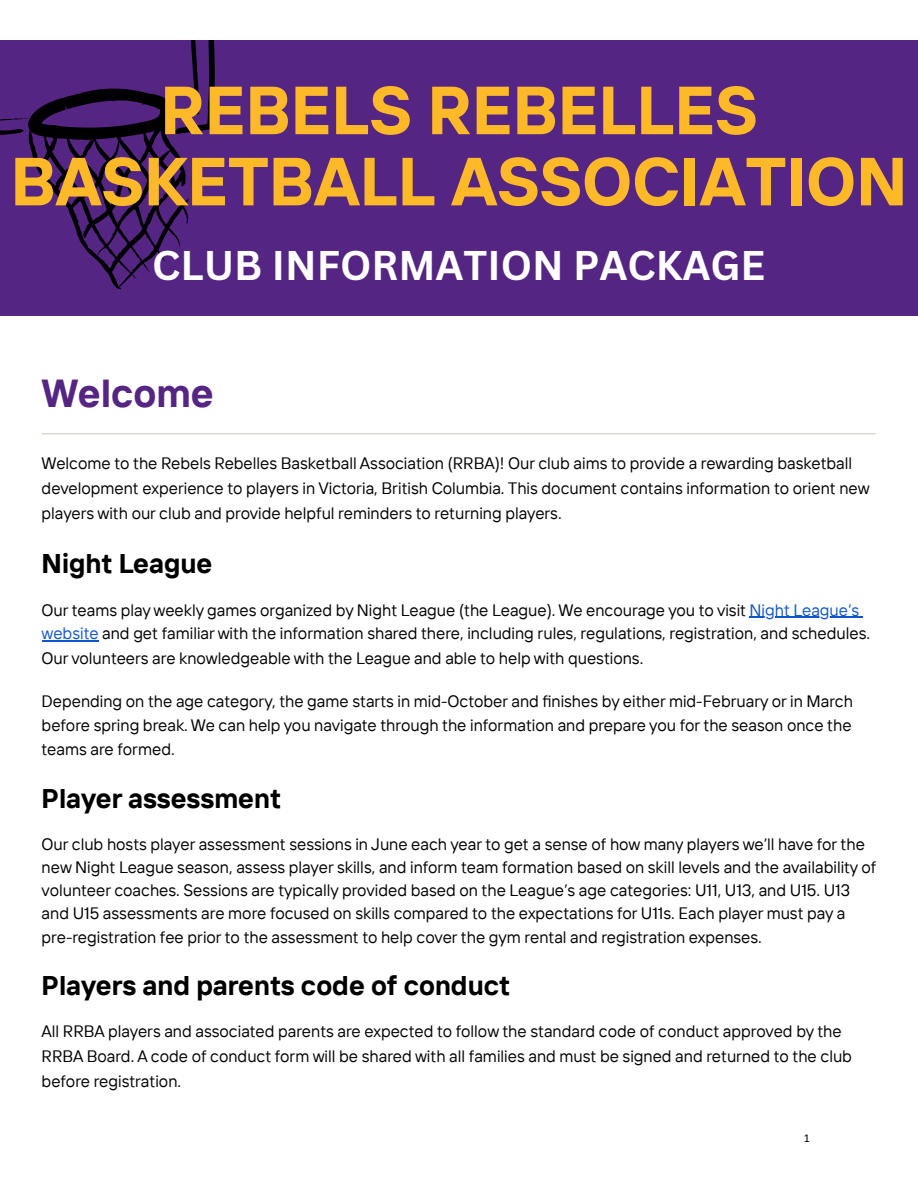
<style>
.page{position:relative;width:918px;height:1186px;background:#fff}
.page>*{position:absolute;margin:0;border:0;box-sizing:border-box;transform-origin:0 0}
.t1{font:700 67.8px/71.1px "TT Interphases";color:#fdb927;text-align:center}
.t2{font:700 40.35px "Canva Sans";color:#fff}
.t3{font:700 39px "TT Interphases";color:#552583}
.t4{font:700 27px "TT Interphases";color:#000}
.t5{font:16.5px/24.8px "TT Interphases";color:#000}
.t6{font:12px "Calibri";color:#000}
.s1{color:#15c}
</style>
<div class="page">
<hr style="left:750px;top:617px;width:109px;height:1px;background:#15c">
<hr style="left:42px;top:640px;width:57px;height:1px;background:#15c">
<div style="left:0;top:40px;width:918px;height:276px;background:#552583"></div>
<svg style="left:0;top:40px;width:215px;height:249px"></svg>
<hr style="left:42px;top:433px;width:834px;height:1px;background:#d8c8bb">
<p class="t1" style="left:11px;top:73px;width:898px">REBELS REBELLES<br>BASKETBALL ASSOCIATION</p>
<p class="t2" style="left:152px;top:236px;width:615px">CLUB INFORMATION PACKAGE</p>
<h1 class="t3" style="left:42px;top:368px;width:174px">Welcome</h1>
<p class="t5" style="left:42px;top:451px;width:830px">Welcome to the Rebels Rebelles Basketball Association (RRBA)! Our club aims to provide a rewarding basketball development experience to players in Victoria, British Columbia. This document contains information to orient new players with our club and provide helpful reminders to returning players.</p>
<h2 class="t4" style="left:42px;top:546px;width:172px">Night League</h2>
<p class="t5" style="left:42px;top:597px;width:830px;line-height:24.2px">Our teams play weekly games organized by Night League (the League). We encourage you to visit <span class="s1">Night League’s website</span> and get familiar with the information shared there, including rules, regulations, registration, and schedules.<br>Our volunteers are knowledgeable with the League and able to help with questions.</p>
<p class="t5" style="left:42px;top:688px;width:813px;line-height:24.2px;text-align:justify">Depending on the age category, the game starts in mid-October and finishes by either mid-February or in March before spring break. We can help you navigate through the information and prepare you for the season once the teams are formed.</p>
<h2 class="t4" style="left:42px;top:781px;width:241px">Player assessment</h2>
<p class="t5" style="left:42px;top:831px;width:836px;line-height:23.4px">Our club hosts player assessment sessions in June each year to get a sense of how many players we’ll have for the new Night League season, assess player skills, and inform team formation based on skill levels and the availability of volunteer coaches. Sessions are typically provided based on the League’s age categories: U11, U13, and U15. U13 and U15 assessments are more focused on skills compared to the expectations for U11s. Each player must pay a pre-registration fee prior to the assessment to help cover the gym rental and registration expenses.</p>
<h2 class="t4" style="left:42px;top:967px;width:470px">Players and parents code of conduct</h2>
<p class="t5" style="left:42px;top:1019px;width:812px">All RRBA players and associated parents are expected to follow the standard code of conduct approved by the<br>RRBA Board. A code of conduct form will be shared with all families and must be signed and returned to the club before registration.</p>
<p class="t6" style="left:804px;top:1130px;width:8px">1</p>
</div>
